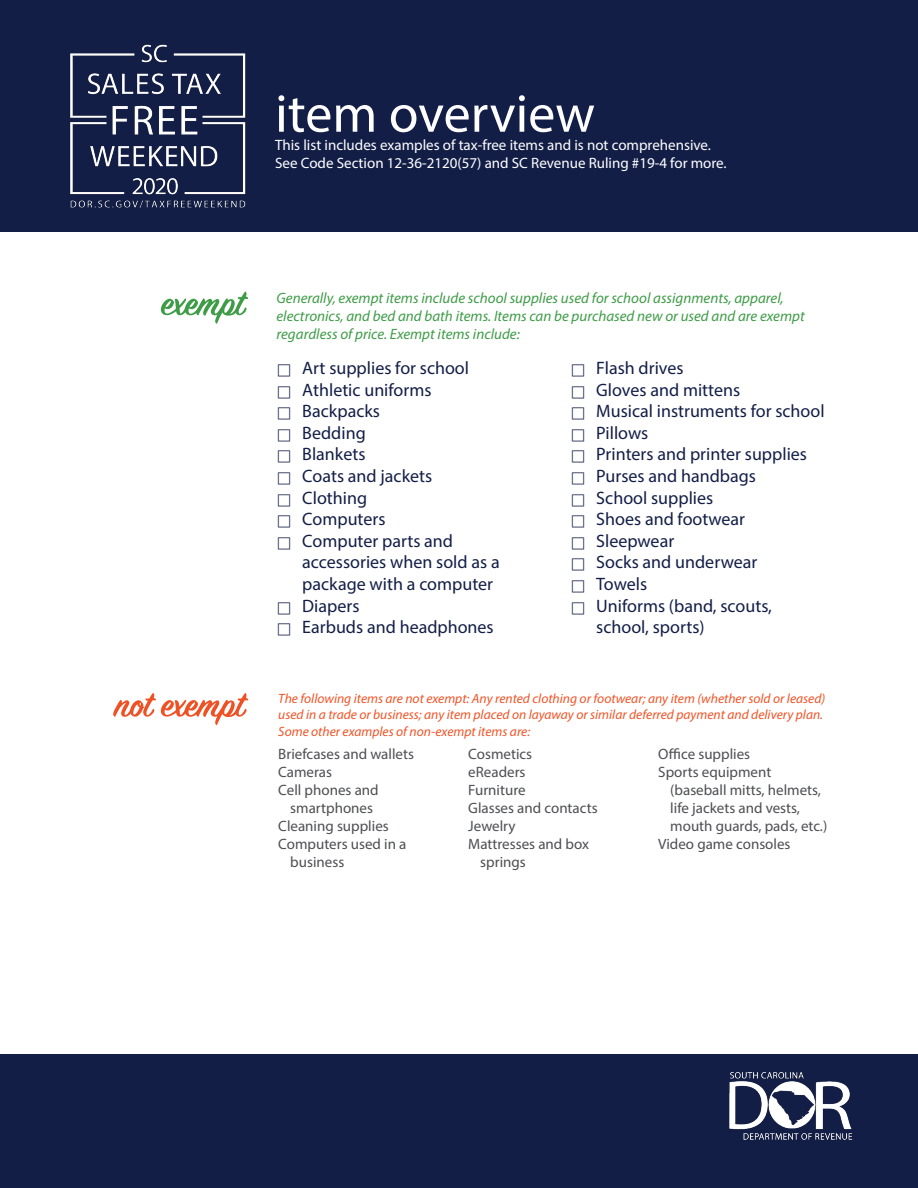
<style>
.page{position:relative;width:918px;height:1188px;background:#fff}
.page>*{position:absolute;margin:0;border:0;box-sizing:border-box;transform-origin:0 0}
.t1{font:54px "Myriad Pro";color:#fff}
.t2{font:18px/21.6px "Myriad Pro";color:#131e47}
.t3{font:15px/18px "Myriad Pro";color:#4d4e53}
.t4{font:italic 15px/18px "Myriad Pro";color:#3e9c47}
.t5{font:15px/18px "Myriad Pro";color:#fff}
.t6{font:italic 13.5px/16.2px "Myriad Pro";color:#f15427}
</style>
<div class="page">
<div style="left:0;top:0;width:918px;height:232px;background:#131e47"></div>
<div style="left:0;top:1055px;width:918px;height:133px;background:#131e47"></div>
<img style="left:729px;top:1072px;width:124px;height:68px">
<svg style="left:161px;top:291px;width:87px;height:33px"></svg>
<svg style="left:113px;top:693px;width:135px;height:32px"></svg>
<img style="left:70px;top:44px;width:176px;height:164px">
<p class="t1" style="left:275px;top:80px;width:321px">item overview</p>
<p class="t5" style="left:275px;top:135px;width:453px">This list includes examples of tax-free items and is not comprehensive.<br>See Code Section 12-36-2120(57) and SC Revenue Ruling #19-4 for more.</p>
<p class="t4" style="left:277px;top:289px;width:530px">Generally, exempt items include school supplies used for school assignments, apparel, electronics, and bed and bath items. Items can be purchased new or used and are exempt regardless of price. Exempt items include:</p>
<p class="t2" style="left:302px;top:357px;width:168px">Art supplies for school</p>
<p class="t2" style="left:302px;top:378px;width:131px">Athletic uniforms</p>
<p class="t2" style="left:302px;top:400px;width:79px">Backpacks</p>
<p class="t2" style="left:302px;top:422px;width:65px">Bedding</p>
<p class="t2" style="left:302px;top:443px;width:65px">Blankets</p>
<p class="t2" style="left:302px;top:465px;width:131px">Coats and jackets</p>
<p class="t2" style="left:302px;top:486px;width:66px">Clothing</p>
<p class="t2" style="left:302px;top:508px;width:85px">Computers</p>
<p class="t2" style="left:302px;top:530px;width:199px">Computer parts and accessories when sold as a package with a computer</p>
<p class="t2" style="left:302px;top:594px;width:59px">Diapers</p>
<p class="t2" style="left:302px;top:616px;width:193px">Earbuds and headphones</p>
<p class="t2" style="left:596px;top:357px;width:89px">Flash drives</p>
<p class="t2" style="left:596px;top:378px;width:145px">Gloves and mittens</p>
<p class="t2" style="left:596px;top:400px;width:230px">Musical instruments for school</p>
<p class="t2" style="left:596px;top:422px;width:54px">Pillows</p>
<p class="t2" style="left:596px;top:443px;width:212px">Printers and printer supplies</p>
<p class="t2" style="left:596px;top:465px;width:161px">Purses and handbags</p>
<p class="t2" style="left:596px;top:486px;width:118px">School supplies</p>
<p class="t2" style="left:596px;top:508px;width:150px">Shoes and footwear</p>
<p class="t2" style="left:596px;top:530px;width:79px">Sleepwear</p>
<p class="t2" style="left:596px;top:551px;width:163px">Socks and underwear</p>
<p class="t2" style="left:596px;top:573px;width:52px">Towels</p>
<p class="t2" style="left:596px;top:594px;width:177px">Uniforms (band, scouts, school, sports)</p>
<p class="t6" style="left:278px;top:690px;width:548px">The following items are not exempt: Any rented clothing or footwear; any item (whether sold or leased) used in a trade or business; any item placed on layaway or similar deferred payment and delivery plan.<br>Some other examples of non-exempt items are:</p>
<p class="t3" style="left:278px;top:744px;width:137px">Briefcases and wallets</p>
<p class="t3" style="left:278px;top:762px;width:55px">Cameras</p>
<p class="t3" style="left:278px;top:780px;width:102px;text-align:center">Cell phones and smartphones</p>
<p class="t3" style="left:278px;top:816px;width:112px">Cleaning supplies</p>
<p class="t3" style="left:290px;top:834px;width:118px;text-indent:-12px">Computers used in a business</p>
<p class="t3" style="left:468px;top:744px;width:65px">Cosmetics</p>
<p class="t3" style="left:468px;top:762px;width:59px">eReaders</p>
<p class="t3" style="left:468px;top:780px;width:59px">Furniture</p>
<p class="t3" style="left:468px;top:798px;width:131px">Glasses and contacts</p>
<p class="t3" style="left:468px;top:816px;width:49px">Jewelry</p>
<p class="t3" style="left:480px;top:834px;width:110px;text-indent:-12px">Mattresses and box springs</p>
<p class="t3" style="left:658px;top:744px;width:93px">Office supplies</p>
<p class="t3" style="left:670px;top:762px;width:159px;text-indent:-12px">Sports equipment (baseball mitts, helmets, life jackets and vests, mouth guards, pads, etc.)</p>
<p class="t3" style="left:658px;top:834px;width:134px">Video game consoles</p>
</div>
